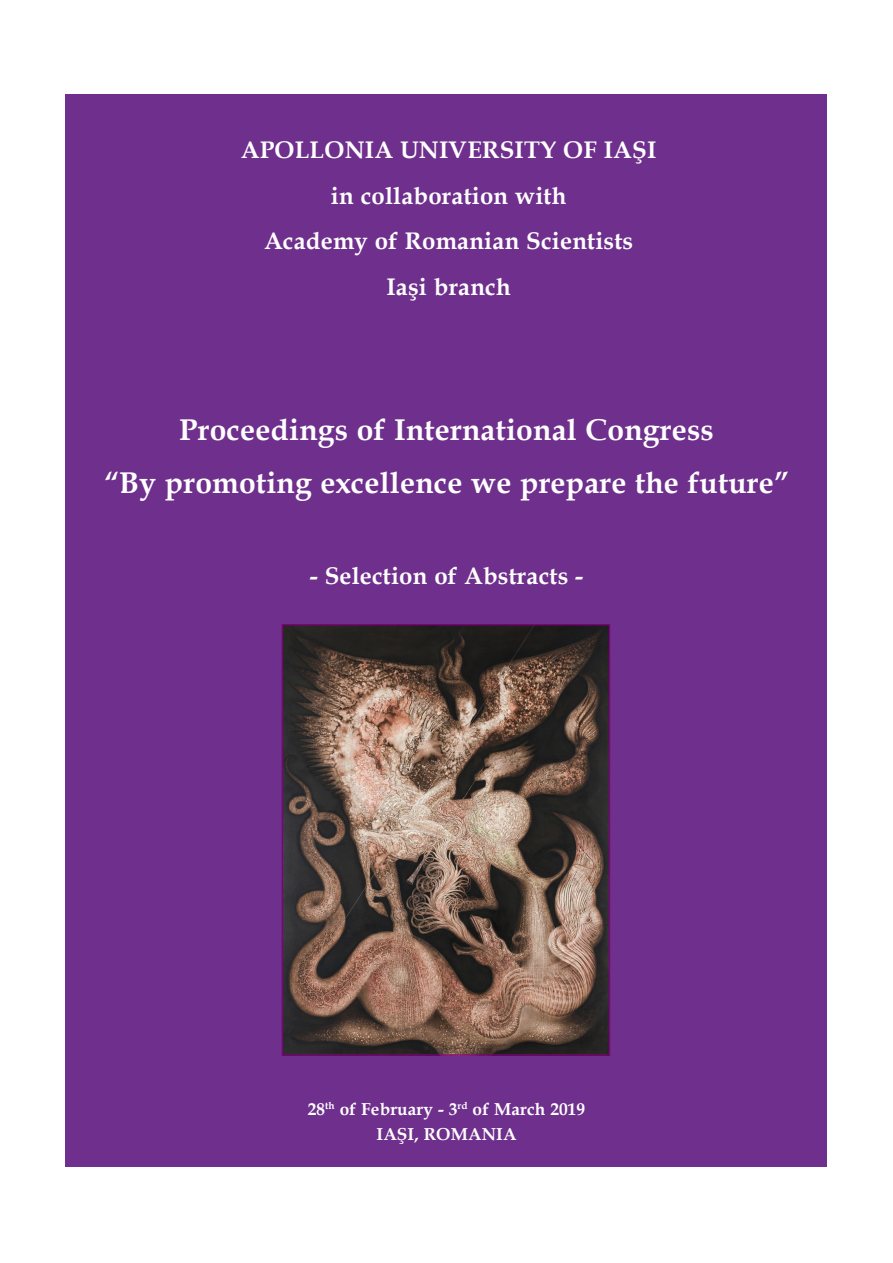
<style>
.page{position:relative;width:893px;height:1263px;background:#fff}
.page>*{position:absolute;margin:0;border:0;box-sizing:border-box;transform-origin:0 0}
.TITLU_PARAGRAF{font:700 30px "Book Antiqua";letter-spacing:.005em;color:#fff}
.TITLU_PARAGRAF-2{font:700 24px "Book Antiqua";letter-spacing:.005em;color:#fff}
.TITLU_PARAGRAF-3{font:700 17.25px "Book Antiqua";letter-spacing:.01em;color:#fff}
</style>
<div class="page">
<div style="left:66px;top:94px;width:761px;height:1072px;background:#6f2f8c"></div>
<img style="left:284px;top:626px;width:324px;height:428px">
<div style="left:282px;top:624px;width:328px;height:432px;border:1px solid #800080"></div>
<p class="TITLU_PARAGRAF-2" style="left:241px;top:133px;width:417px">APOLLONIA UNIVERSITY OF IAŞI</p>
<p class="TITLU_PARAGRAF-2" style="left:331px;top:179px;width:237px">in collaboration with</p>
<p class="TITLU_PARAGRAF-2" style="left:264px;top:225px;width:371px">Academy of Romanian Scientists</p>
<p class="TITLU_PARAGRAF-2" style="left:386px;top:271px;width:126px">Iaşi branch</p>
<p class="TITLU_PARAGRAF" style="left:179px;top:409px;width:536px">Proceedings of International Congress</p>
<p class="TITLU_PARAGRAF" style="left:104px;top:462px;width:686px">“By promoting excellence we prepare the future”</p>
<p class="TITLU_PARAGRAF-2" style="left:310px;top:560px;width:275px">- Selection of Abstracts -</p>
<p class="TITLU_PARAGRAF-3" style="left:308px;top:1097px;width:279px">28<sup>th</sup> of February - 3<sup>rd</sup> of March 2019</p>
<p class="TITLU_PARAGRAF-3" style="left:376px;top:1122px;width:142px">IAŞI, ROMANIA</p>
</div>
